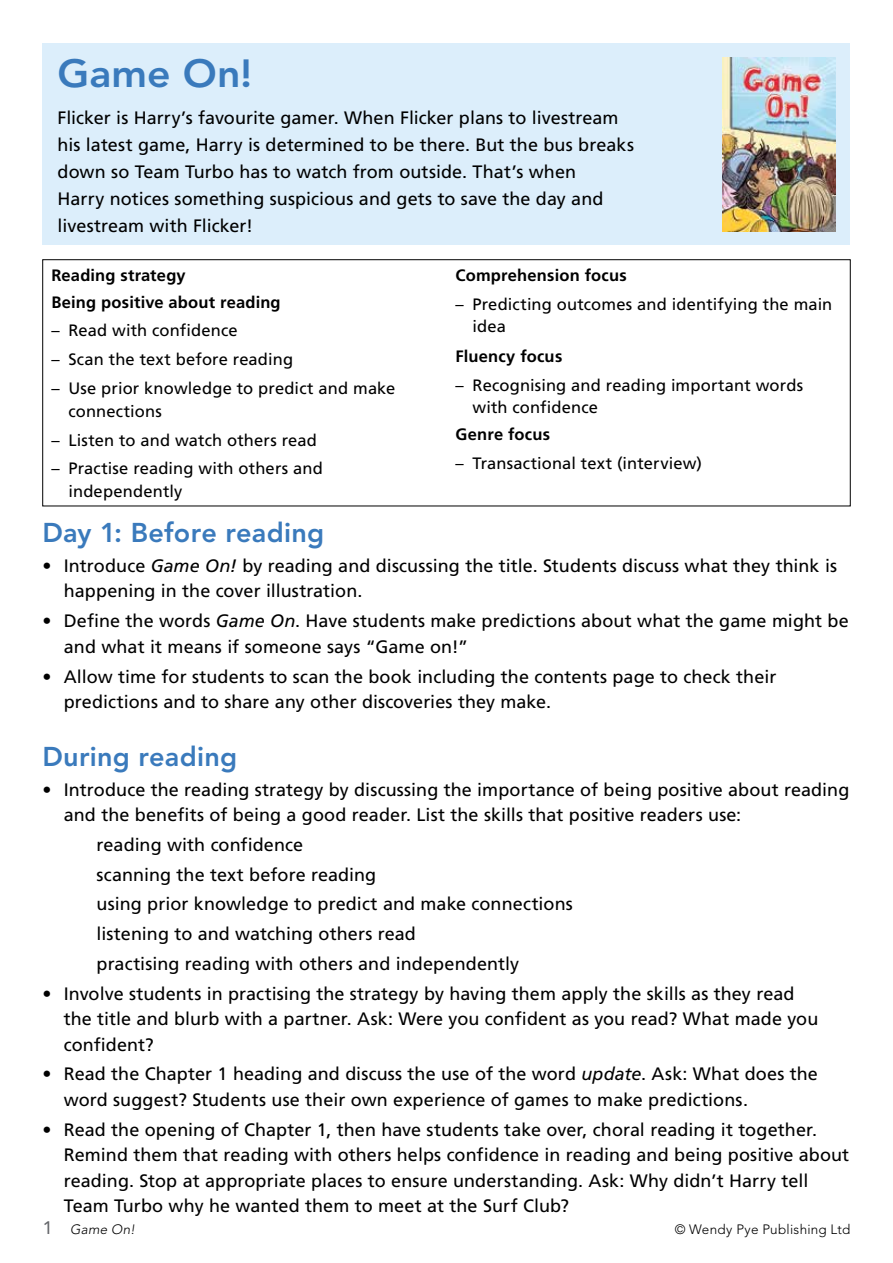
<style>
.page{position:relative;width:893px;height:1263px;background:#fff}
.page>*{position:absolute;margin:0;border:0;box-sizing:border-box;transform-origin:0 0}
.t1{font:800 39px "Avenir LT Std";color:#3a7abc;scale:1.05 1}
.t2{font:800 27px "Avenir LT Std";letter-spacing:.01em;color:#3a7abc}
.t3{font:18px/25.5px "Frutiger LT Std";letter-spacing:.005em;color:#000}
.t4{font:16.5px/22.5px "Frutiger LT Std";letter-spacing:.01em;color:#000}
.t5{font:700 16.5px/26.7px "Frutiger LT Std";letter-spacing:.01em;color:#000}
.t6{font:300 13.5px "Avenir LT Std";letter-spacing:.02em;color:#000}
.t7{font:italic 300 13.5px "Avenir LT Std";letter-spacing:.02em;color:#000}
.s1{font-style:italic}
.s2{font-weight:400;font-style:normal;font-size:18px;color:#636569}
</style>
<div class="page">
<div style="left:43px;top:43px;width:807px;height:201px;background:#dceefb"></div>
<img style="left:722px;top:58px;width:113px;height:174px">
<div style="left:43px;top:259px;width:807px;height:247px;border:1px solid #000"></div>
<h1 class="t1" style="left:58px;top:50px;width:187px">Game On!</h1>
<p class="t3" style="left:58px;top:104px;width:578px;line-height:27px">Flicker is Harry’s favourite gamer. When Flicker plans to livestream his latest game, Harry is determined to be there. But the bus breaks down so Team Turbo has to watch from outside. That’s when<br>Harry notices something suspicious and gets to save the day and livestream with Flicker!</p>
<p class="t5" style="left:51px;top:262px;width:231px">Reading strategy<br>Being positive about reading</p>
<p class="t4" style="left:51px;top:319px;width:188px">– Read with confidence</p>
<p class="t4" style="left:51px;top:348px;width:243px">– Scan the text before reading</p>
<p class="t4" style="left:68px;top:377px;width:328px;text-indent:-17px">– Use prior knowledge to predict and make connections</p>
<p class="t4" style="left:51px;top:429px;width:267px">– Listen to and watch others read</p>
<p class="t4" style="left:68px;top:457px;width:256px;text-indent:-17px">– Practise reading with others and independently</p>
<p class="t5" style="left:455px;top:262px;width:173px">Comprehension focus</p>
<p class="t4" style="left:472px;top:293px;width:361px;text-indent:-17px">– Predicting outcomes and identifying the main idea</p>
<p class="t5" style="left:455px;top:343px;width:108px">Fluency focus</p>
<p class="t4" style="left:472px;top:374px;width:332px;text-indent:-17px">– Recognising and reading important words with confidence</p>
<p class="t5" style="left:455px;top:421px;width:96px">Genre focus</p>
<p class="t4" style="left:455px;top:452px;width:248px">– Transactional text (interview)</p>
<h2 class="t2" style="left:43px;top:517px;width:283px">Day 1: Before reading</h2>
<p class="t3" style="left:64px;top:553px;width:775px;text-indent:-21px">• Introduce <span class="s1">Game On!</span> by reading and discussing the title. Students discuss what they think is happening in the cover illustration.</p>
<p class="t3" style="left:64px;top:608px;width:786px;text-indent:-21px">• Define the words <span class="s1">Game On</span>. Have students make predictions about what the game might be and what it means if someone says “Game on!”</p>
<p class="t3" style="left:64px;top:663px;width:714px;text-indent:-21px">• Allow time for students to scan the book including the contents page to check their predictions and to share any other discoveries they make.</p>
<h2 class="t2" style="left:43px;top:740px;width:196px">During reading</h2>
<p class="t3" style="left:64px;top:777px;width:787px;text-indent:-21px">• Introduce the reading strategy by discussing the importance of being positive about reading and the benefits of being a good reader. List the skills that positive readers use:</p>
<p class="t3" style="left:97px;top:830px;width:478px;line-height:29.7px">reading with confidence<br>scanning the text before reading<br>using prior knowledge to predict and make connections listening to and watching others read<br>practising reading with others and independently</p>
<p class="t3" style="left:64px;top:981px;width:756px;text-indent:-21px">• Involve students in practising the strategy by having them apply the skills as they read the title and blurb with a partner. Ask: Were you confident as you read? What made you confident?</p>
<p class="t3" style="left:64px;top:1061px;width:756px;text-indent:-21px">• Read the Chapter 1 heading and discuss the use of the word <span class="s1">update</span>. Ask: What does the word suggest? Students use their own experience of games to make predictions.</p>
<p class="t3" style="left:64px;top:1117px;width:787px;text-indent:-21px">• Read the opening of Chapter 1, then have students take over, choral reading it together.<br>Remind them that reading with others helps confidence in reading and being positive about reading. Stop at appropriate places to ensure understanding. Ask: Why didn’t Harry tell Team Turbo why he wanted them to meet at the Surf Club?</p>
<p class="t7" style="left:43px;top:1222px;width:94px"><span class="s2">1</span> Game On!</p>
<p class="t6" style="left:675px;top:1221px;width:177px">© Wendy Pye Publishing Ltd</p>
</div>
